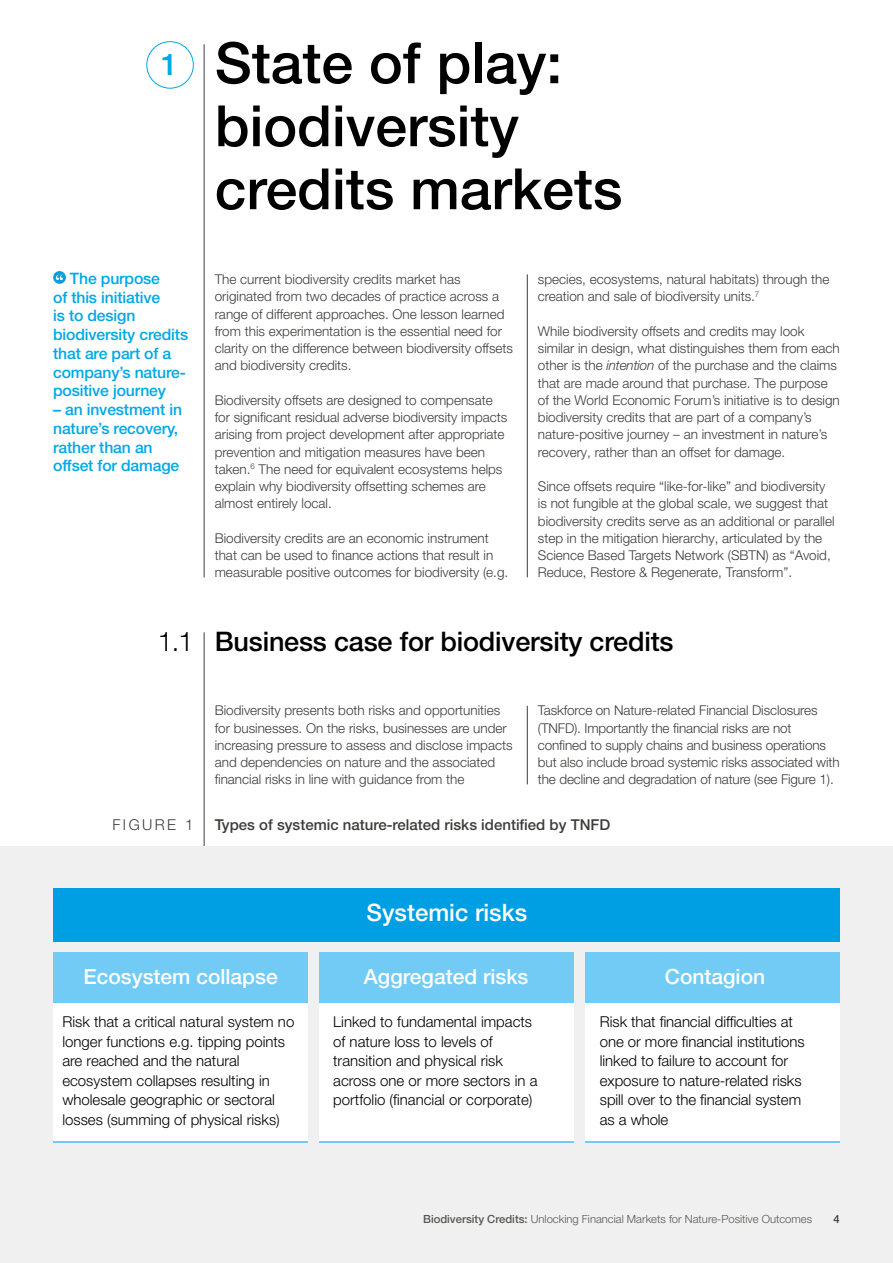
<style>
.page{position:relative;width:893px;height:1263px;background:#fff}
.page>*{position:absolute;margin:0;border:0;box-sizing:border-box;transform-origin:0 0}
.t1{font:500 57px/63px "Helvetica Neue LT Pro";color:#000}
.t2{font:500 30px "Helvetica Neue LT Pro";color:#00a8e7}
.t3{font:500 27px "Helvetica Neue LT Pro";letter-spacing:-.005em;color:#000}
.t4{font:500 24px "Helvetica Neue LT Pro";color:#fff}
.t5{font:500 21px "Helvetica Neue LT Pro";color:#fff}
.t6{font:500 15.75px/18.8px "Helvetica Neue LT Pro";letter-spacing:-.01em;color:#00a8e7}
.t7{font:300 15px/19.5px "Helvetica Neue LT Pro";color:#000}
.t8{font:500 15px "Helvetica Neue LT Pro";color:#3c3c3b}
.t9{font:300 15px "Helvetica Neue LT Pro";letter-spacing:.16em;color:#3c3c3b}
.t10{font:300 13.5px/17.2px "Helvetica Neue LT Pro";color:#3c3c3b}
.t11{font:300 11.25px "Helvetica Neue LT Pro";color:#575756}
.t12{font:500 11.25px "Helvetica Neue LT Pro";color:#3c3c3b}
.s1{font-style:italic}
.s2{font-weight:300}
.s3{font-weight:500}
</style>
<div class="page">
<hr style="left:204px;top:44px;width:1px;height:533px;background:#3c3c3b">
<div style="left:147px;top:41px;width:47px;height:47px;border:1px solid #00a8e7;border-radius:50%"></div>
<hr style="left:527px;top:706px;width:1px;height:78px;background:#3c3c3b">
<hr style="left:527px;top:274px;width:1px;height:303px;background:#3c3c3b">
<hr style="left:204px;top:632px;width:1px;height:256px;background:#3c3c3b">
<svg style="left:53px;top:271px;width:13px;height:13px"></svg>
<svg style="left:56px;top:274px;width:7px;height:6px"></svg>
<div style="left:0;top:846px;width:893px;height:417px;background:#f0f0f0"></div>
<div style="left:53px;top:1003px;width:255px;height:138px;background:#fff"></div>
<div style="left:319px;top:1003px;width:255px;height:138px;background:#fff"></div>
<div style="left:585px;top:1003px;width:255px;height:138px;background:#fff"></div>
<div style="left:53px;top:888px;width:787px;height:54px;background:#009fe3"></div>
<div style="left:53px;top:952px;width:255px;height:51px;background:#71cbf4"></div>
<div style="left:319px;top:952px;width:255px;height:51px;background:#71cbf4"></div>
<div style="left:585px;top:952px;width:255px;height:51px;background:#71cbf4"></div>
<hr style="left:53px;top:1141px;width:255px;height:1px;background:#71cbf4">
<hr style="left:319px;top:1141px;width:255px;height:1px;background:#71cbf4">
<hr style="left:585px;top:1141px;width:255px;height:1px;background:#71cbf4">
<h2 class="t2" style="left:161px;top:46px;width:18px">1</h2>
<p class="t6" style="left:53px;top:269px;width:137px;text-indent:17px">The purpose<br>of this initiative<br>is to design biodiversity credits that are part of a company’s nature&shy;positive journey</p>
<p class="t6" style="left:53px;top:400px;width:130px">– an investment in nature’s recovery, rather than an offset for damage</p>
<h1 class="t1" style="left:215px;top:31px;width:409px">State of play: biodiversity credits markets</h1>
<p class="t10" style="left:215px;top:270px;width:300px">The current biodiversity credits market has originated from two decades of practice across a range of different approaches. One lesson learned from this experimentation is the essential need for clarity on the difference between biodiversity offsets and biodiversity credits.</p>
<p class="t10" style="left:215px;top:391px;width:294px">Biodiversity offsets are designed to compensate for significant residual adverse biodiversity impacts arising from project development after appropriate prevention and mitigation measures have been taken.<sup>6</sup> The need for equivalent ecosystems helps explain why biodiversity offsetting schemes are almost entirely local.</p>
<p class="t10" style="left:215px;top:529px;width:295px">Biodiversity credits are an economic instrument that can be used to finance actions that result in measurable positive outcomes for biodiversity (e.g.</p>
<p class="t10" style="left:538px;top:270px;width:293px">species, ecosystems, natural habitats) through the creation and sale of biodiversity units.<sup>7</sup></p>
<p class="t10" style="left:538px;top:322px;width:303px">While biodiversity offsets and credits may look similar in design, what distinguishes them from each other is the <span class="s1">intention</span> of the purchase and the claims that are made around that purchase. The purpose of the World Economic Forum’s initiative is to design biodiversity credits that are part of a company’s nature-positive journey – an investment in nature’s recovery, rather than an offset for damage.</p>
<p class="t10" style="left:538px;top:477px;width:298px">Since offsets require “like-for-like” and biodiversity is not fungible at the global scale, we suggest that biodiversity credits serve as an additional or parallel step in the mitigation hierarchy, articulated by the Science Based Targets Network (SBTN) as “Avoid, Reduce, Restore &amp; Regenerate, Transform”.</p>
<h3 class="t3" style="left:158px;top:625px;width:517px"><span class="s2">1.1</span> Business case for biodiversity credits</h3>
<p class="t10" style="left:215px;top:702px;width:299px">Biodiversity presents both risks and opportunities for businesses. On the risks, businesses are under increasing pressure to assess and disclose impacts and dependencies on nature and the associated financial risks in line with guidance from the</p>
<p class="t10" style="left:538px;top:702px;width:303px">Taskforce on Nature-related Financial Disclosures (TNFD). Importantly the financial risks are not confined to supply chains and business operations but also include broad systemic risks associated with the decline and degradation of nature (see Figure 1).</p>
<p class="t9" style="left:112px;top:815px;width:82px">FIGURE 1</p>
<p class="t8" style="left:215px;top:815px;width:397px">Types of systemic nature-related risks identified by TNFD</p>
<h3 class="t4" style="left:367px;top:898px;width:162px">Systemic risks</h3>
<h3 class="t5" style="left:84px;top:964px;width:196px">Ecosystem collapse</h3>
<h3 class="t5" style="left:364px;top:964px;width:166px">Aggregated risks</h3>
<h3 class="t5" style="left:665px;top:964px;width:102px">Contagion</h3>
<p class="t7" style="left:62px;top:1012px;width:233px">Risk that a critical natural system no longer functions e.g. tipping points are reached and the natural ecosystem collapses resulting in wholesale geographic or sectoral losses (summing of physical risks)</p>
<p class="t7" style="left:333px;top:1012px;width:206px">Linked to fundamental impacts of nature loss to levels of transition and physical risk across one or more sectors in a portfolio (financial or corporate)</p>
<p class="t7" style="left:600px;top:1012px;width:206px">Risk that financial difficulties at one or more financial institutions linked to failure to account for exposure to nature-related risks spill over to the financial system as a whole</p>
<p class="t11" style="left:423px;top:1212px;width:391px"><span class="s3">Biodiversity Credits:</span> Unlocking Financial Markets for Nature-Positive Outcomes</p>
<p class="t12" style="left:834px;top:1212px;width:8px">4</p>
</div>
